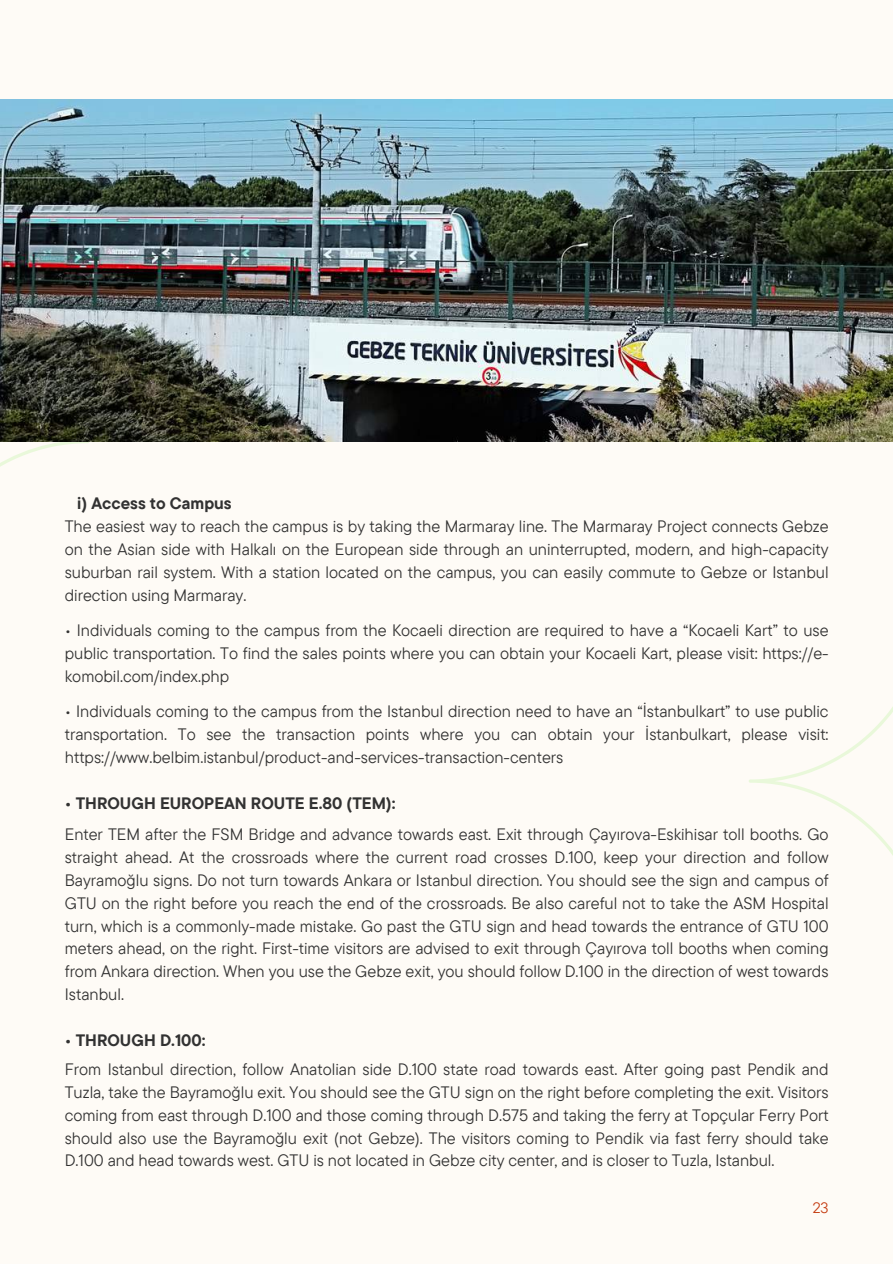
<style>
.page{position:relative;width:893px;height:1264px;background:#fff}
.page>*{position:absolute;margin:0;border:0;box-sizing:border-box;transform-origin:0 0}
.t1{font:16.5px/23px "TT Commons Pro";color:#323232;text-align:justify}
.t2{font:700 16.5px "TT Commons Pro";color:#323232}
.t3{font:15px "TT Commons Pro";color:#c43a0f}
</style>
<div class="page">
<div style="left:0;top:0;width:892px;height:1263px;background:#fefbf6"></div>
<svg style="left:0;top:442px;width:89px;height:25px"></svg>
<img style="left:0;top:100px;width:892px;height:342px">
<svg style="left:749px;top:708px;width:143px;height:146px"></svg>
<p class="t2" style="left:77px;top:493px;width:156px">i) Access to Campus</p>
<p class="t1" style="left:65px;top:514px;width:765px">The easiest way to reach the campus is by taking the Marmaray line. The Marmaray Project connects Gebze on the Asian side with Halkalı on the European side through an uninterrupted, modern, and high-capacity suburban rail system. With a station located on the campus, you can easily commute to Gebze or Istanbul direction using Marmaray.</p>
<p class="t1" style="left:65px;top:618px;width:765px">• Individuals coming to the campus from the Kocaeli direction are required to have a “Kocaeli Kart” to use public transportation. To find the sales points where you can obtain your Kocaeli Kart, please visit: https://e&shy;komobil.com/index.php</p>
<p class="t1" style="left:65px;top:699px;width:765px">• Individuals coming to the campus from the Istanbul direction need to have an “İstanbulkart” to use public transportation. To see the transaction points where you can obtain your İstanbulkart, please visit: https://www.belbim.istanbul/product-and-services-transaction-centers</p>
<p class="t2" style="left:65px;top:792px;width:332px">• THROUGH EUROPEAN ROUTE E.80 (TEM):</p>
<p class="t1" style="left:65px;top:822px;width:765px">Enter TEM after the FSM Bridge and advance towards east. Exit through Çayırova-Eskihisar toll booths. Go straight ahead. At the crossroads where the current road crosses D.100, keep your direction and follow Bayramoğlu signs. Do not turn towards Ankara or Istanbul direction. You should see the sign and campus of GTU on the right before you reach the end of the crossroads. Be also careful not to take the ASM Hospital turn, which is a commonly-made mistake. Go past the GTU sign and head towards the entrance of GTU 100 meters ahead, on the right. First-time visitors are advised to exit through Çayırova toll booths when coming from Ankara direction. When you use the Gebze exit, you should follow D.100 in the direction of west towards Istanbul.</p>
<p class="t2" style="left:65px;top:1029px;width:142px">• THROUGH D.100:</p>
<p class="t1" style="left:65px;top:1057px;width:765px">From Istanbul direction, follow Anatolian side D.100 state road towards east. After going past Pendik and Tuzla, take the Bayramoğlu exit. You should see the GTU sign on the right before completing the exit. Visitors coming from east through D.100 and those coming through D.575 and taking the ferry at Topçular Ferry Port should also use the Bayramoğlu exit (not Gebze). The visitors coming to Pendik via fast ferry should take D.100 and head towards west. GTU is not located in Gebze city center, and is closer to Tuzla, Istanbul.</p>
<p class="t3" style="left:812px;top:1197px;width:17px">23</p>
</div>
